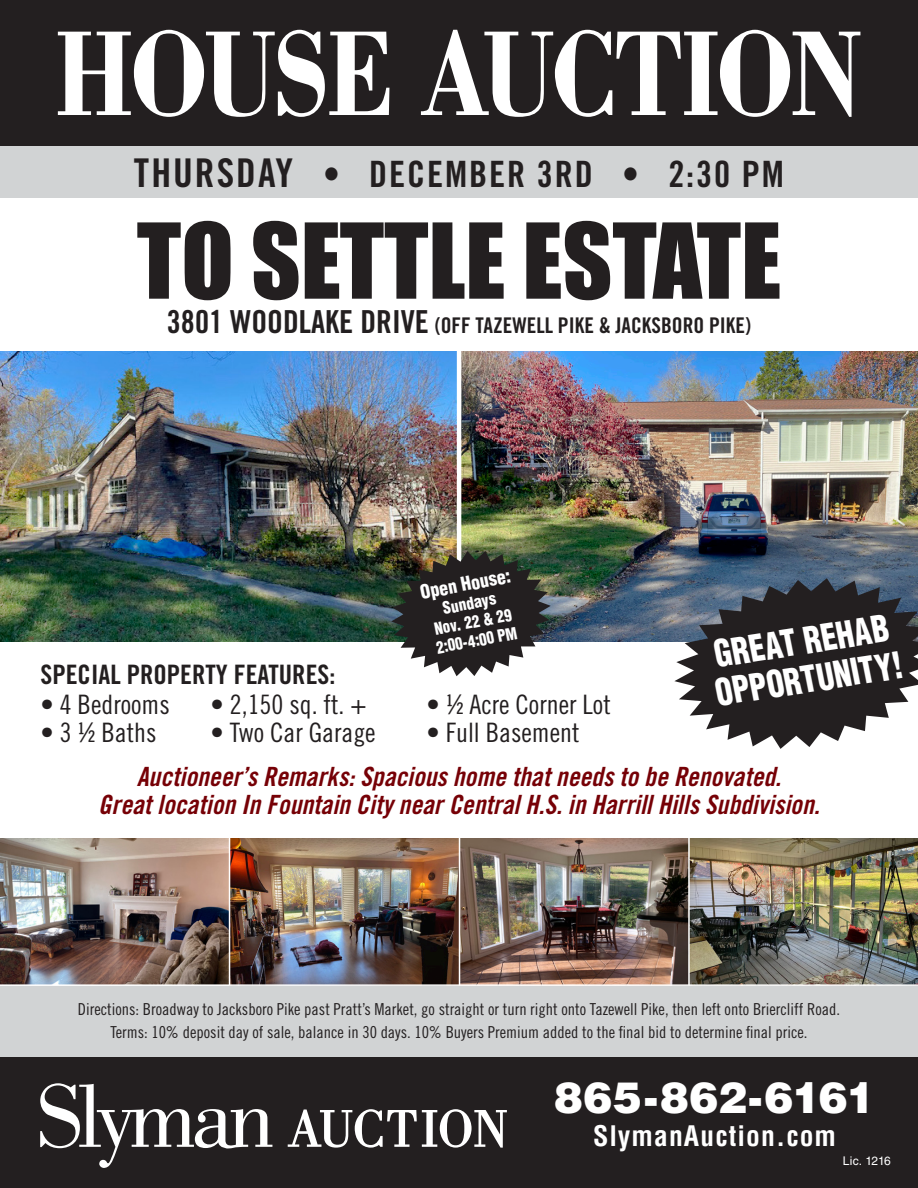
<style>
.page{position:relative;width:918px;height:1188px;background:#fff}
.page>*{position:absolute;margin:0;border:0;box-sizing:border-box;transform-origin:0 0}
.t1{font:700 124.8px "Bodoni Std";letter-spacing:-.05em;color:#fff;scale:.82 1}
.t2{font:96.45px "Impact";color:#231f20}
.t3{font:900 43.2px "Helvetica LT Std";letter-spacing:-.01em;color:#fff}
.t4{font:36.3px "Trade Gothic LT Std Bd Cn 20";letter-spacing:.05em;color:#231f20;scale:.93 1}
.t5{font:900 condensed 36.3px "Helvetica LT Std";color:#fff;scale:.86 1}
.t6{font:700 condensed 27.6px "Helvetica LT Std";letter-spacing:.04em;color:#fff}
.t7{font:26.85px "Trade Gothic LT Std Cn 18";color:#231f20}
.t8{font:26.85px "Trade Gothic LT Std Bd Cn 20";color:#231f20}
.t9{font:26.55px "Trade Gothic LT Std Bd Cn 20 Obl";color:#760006}
.t10{font:21.6px "Trade Gothic LT Std Bd Cn 20";color:#231f20}
.t11{font:900 condensed 18.9px "Helvetica LT Std";color:#fff;scale:.95 1}
.t12{font:16.5px "Trade Gothic LT Std Cn 18";color:#231f20}
.t13{font:900 condensed 16.5px "Helvetica LT Std";color:#fff;scale:.9 1}
.t14{font:900 condensed 16.5px "Helvetica LT Std";color:#fff;scale:.91 1}
.t15{font:900 condensed 16.5px "Helvetica LT Std";color:#fff;scale:.95 1}
.t16{font:12px "Helvetica LT Std";letter-spacing:-.02em;color:#fff}
.s1{font-size:39.6px}
.s2{font-size:31.65px}
</style>
<div class="page">
<div style="left:0;top:986px;width:918px;height:71px;background:#d1d3d4"></div>
<div style="left:0;top:0;width:918px;height:168px;background:#231f20"></div>
<div style="left:0;top:146px;width:918px;height:52px;background:#d1d3d4"></div>
<div style="left:0;top:1057px;width:918px;height:131px;background:#231f20"></div>
<svg style="left:40px;top:1083px;width:232px;height:85px"></svg>
<svg style="left:288px;top:1109px;width:219px;height:39px"></svg>
<img style="left:0;top:839px;width:918px;height:145px">
<hr style="left:229px;top:828px;width:1px;height:157px;background:#fff">
<hr style="left:459px;top:828px;width:1px;height:157px;background:#fff">
<hr style="left:688px;top:828px;width:2px;height:157px;background:#fff">
<img style="left:0;top:352px;width:918px;height:290px">
<svg style="left:657px;top:558px;width:261px;height:191px;fill:#231f20"></svg>
<hr style="left:457px;top:349px;width:4px;height:300px;background:#fff">
<img style="left:380px;top:538px;width:182px;height:139px">
<p class="t1" style="left:54px;top:-4px;width:988px">HOUSE AUCTION</p>
<p class="t4" style="left:134px;top:152px;width:701px"><span class="s1">THURSDAY</span> • DECEMBER 3RD • 2:30 PM</p>
<p class="t2" style="left:137px;top:186px;width:646px">TO SETTLE ESTATE</p>
<p class="t10" style="left:167px;top:312px;width:586px"><span class="s2">3801 WOODLAKE DRIVE</span> (OFF TAZEWELL PIKE &amp; JACKSBORO PIKE)</p>
<p class="t11" style="left:418px;top:581px;width:98px;rotate:-11deg">Open House:</p>
<p class="t15" style="left:441px;top:598px;width:58px;rotate:-11deg">Sundays</p>
<p class="t14" style="left:433px;top:619px;width:88px;rotate:-11deg">Nov. 22 &amp; 29</p>
<p class="t13" style="left:435px;top:638px;width:92px;rotate:-11deg">2:00-4:00 PM</p>
<p class="t8" style="left:40px;top:658px;width:296px">SPECIAL PROPERTY FEATURES:</p>
<p class="t7" style="left:40px;top:688px;width:131px">• 4 Bedrooms</p>
<p class="t7" style="left:211px;top:688px;width:157px">• 2,150 sq. ft. +</p>
<p class="t7" style="left:426px;top:688px;width:186px">• ½ Acre Corner Lot</p>
<p class="t7" style="left:40px;top:717px;width:117px">• 3 ½ Baths</p>
<p class="t7" style="left:211px;top:717px;width:167px">• Two Car Garage</p>
<p class="t7" style="left:426px;top:717px;width:155px">• Full Basement</p>
<p class="t5" style="left:712px;top:632px;width:206px;rotate:-9deg">GREAT REHAB</p>
<p class="t5" style="left:713px;top:671px;width:221px;rotate:-9deg">OPPORTUNITY!</p>
<p class="t9" style="left:137px;top:761px;width:646px">Auctioneer’s Remarks: Spacious home that needs to be Renovated.</p>
<p class="t9" style="left:98px;top:789px;width:723px">Great location In Fountain City near Central H.S. in Harrill Hills Subdivision.</p>
<p class="t12" style="left:78px;top:1000px;width:764px">Directions: Broadway to Jacksboro Pike past Pratt’s Market, go straight or turn right onto Tazewell Pike, then left onto Briercliff Road.</p>
<p class="t12" style="left:110px;top:1022px;width:699px">Terms: 10% deposit day of sale, balance in 30 days. 10% Buyers Premium added to the final bid to determine final price.</p>
<p class="t3" style="left:554px;top:1069px;width:323px">865-862-6161</p>
<p class="t6" style="left:593px;top:1119px;width:245px">SlymanAuction.com</p>
<p class="t16" style="left:843px;top:1154px;width:50px">Lic. 1216</p>
</div>
